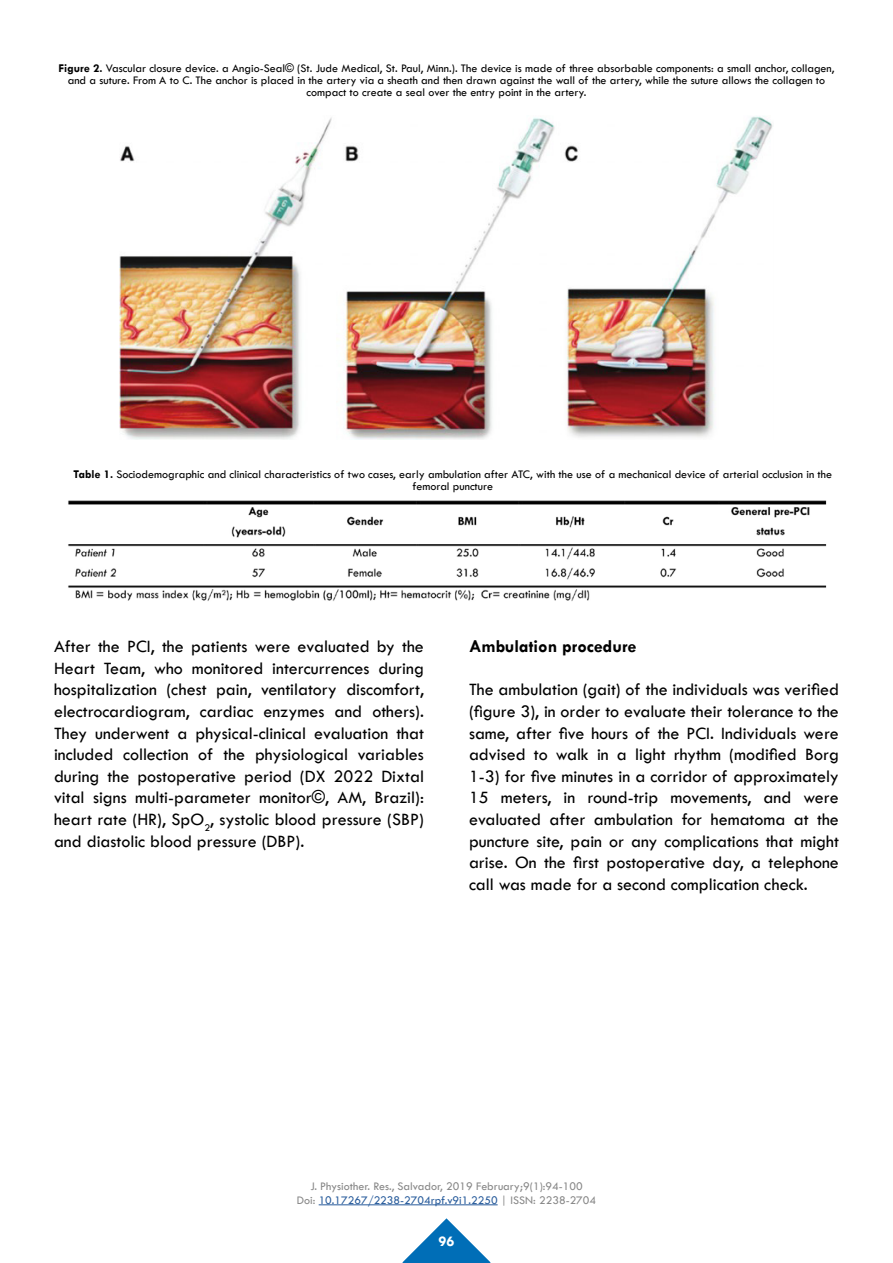
<style>
.page{position:relative;width:893px;height:1263px;background:#fff}
.page>*{position:absolute;margin:0;border:0;box-sizing:border-box;transform-origin:0 0}
.t1{font:18px/21.6px "Tw Cen";color:#000;text-align:justify}
.t2{font:700 18px "Tw Cen";color:#000}
.t3{font:700 15px "Tw Cen";color:#fff}
.t4{font:12px/12px "Tw Cen";color:#000;text-align:center}
.t5{font:12px/14.4px "Tw Cen";color:#878787;text-align:center}
.s1{font-weight:700}
.s2{color:#275b9b}
</style>
<div class="page">
<svg style="left:402px;top:1218px;width:89px;height:45px"></svg>
<hr style="left:319px;top:1204px;width:179px;height:1px;background:#275b9b">
<img style="left:68px;top:500px;width:759px;height:101px">
<img style="left:119px;top:116px;width:654px;height:323px">
<p class="t4" style="left:59px;top:62px;width:777px"><span class="s1">Figure 2.</span> Vascular closure device. a Angio-Seal© (St. Jude Medical, St. Paul, Minn.). The device is made of three absorbable components: a small anchor, collagen, and a suture. From A to C. The anchor is placed in the artery via a sheath and then drawn against the wall of the artery, while the suture allows the collagen to compact to create a seal over the entry point in the artery.</p>
<p class="t4" style="left:74px;top:468px;width:760px"><span class="s1">Table 1.</span> Sociodemographic and clinical characteristics of two cases, early ambulation after ATC, with the use of a mechanical device of arterial occlusion in the femoral puncture</p>
<p class="t1" style="left:54px;top:636px;width:371px">After the PCI, the patients were evaluated by the Heart Team, who monitored intercurrences during hospitalization (chest pain, ventilatory discomfort, electrocardiogram, cardiac enzymes and others).<br>They underwent a physical-clinical evaluation that included collection of the physiological variables during the postoperative period (DX 2022 Dixtal vital signs multi-parameter monitor©, AM, Brazil): heart rate (HR), SpO<sub>2</sub>, systolic blood pressure (SBP) and diastolic blood pressure (DBP).</p>
<p class="t2" style="left:469px;top:636px;width:169px">Ambulation procedure</p>
<p class="t1" style="left:469px;top:679px;width:371px">The ambulation (gait) of the individuals was verified (figure 3), in order to evaluate their tolerance to the same, after five hours of the PCI. Individuals were advised to walk in a light rhythm (modified Borg 1-3) for five minutes in a corridor of approximately 15 meters, in round-trip movements, and were evaluated after ambulation for hematoma at the puncture site, pain or any complications that might arise. On the first postoperative day, a telephone call was made for a second complication check.</p>
<p class="t5" style="left:297px;top:1178px;width:301px">J. Physiother. Res., Salvador, 2019 February;9(1):94-100<br>Doi: <span class="s2">10.17267/2238-2704rpf.v9i1.2250</span> | ISSN: 2238-2704</p>
<p class="t3" style="left:438px;top:1232px;width:17px">96</p>
</div>
